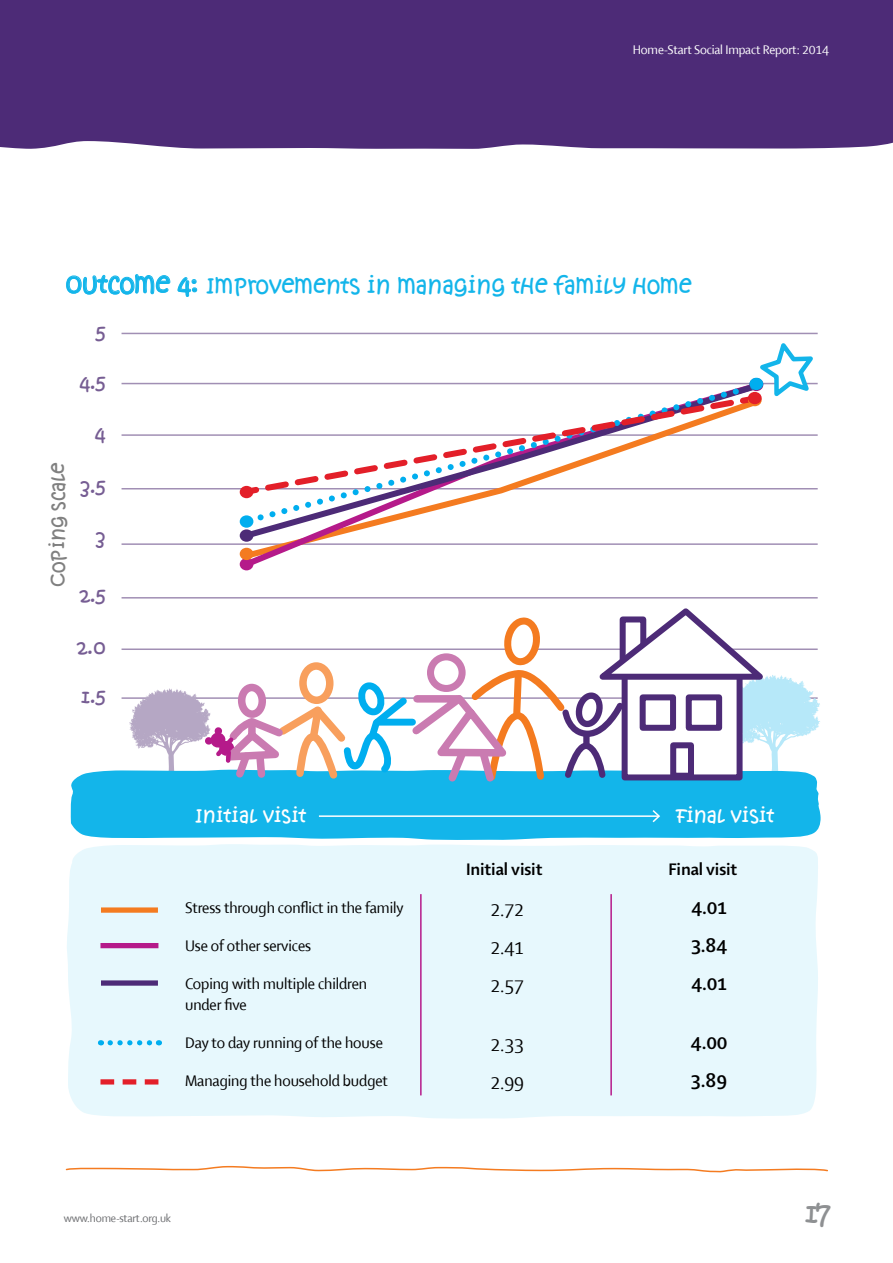
<style>
.page{position:relative;width:893px;height:1263px;background:#fff}
.page>*{position:absolute;margin:0;border:0;box-sizing:border-box;transform-origin:0 0}
.t1{font:31.95px "Kristen Not So ITC";color:#8e9092}
.t2{font:24px "Kristen Not So ITC";letter-spacing:-.005em;color:#13b5ea}
.t3{font:21.9px "Kristen Not So ITC";color:#765d93}
.t4{font:21px "Kristen Not So ITC";letter-spacing:-.005em;color:#fff}
.t5{font:21px "Kristen Not So ITC";letter-spacing:-.005em;color:#808080}
.t6{font:19.5px/38px "Shaker R";letter-spacing:-.005em;color:#000;text-align:justify}
.t7{font:700 19.5px/38px "Shaker 2";letter-spacing:-.005em;color:#000;text-align:justify}
.t8{font:700 18px "Shaker 2";letter-spacing:-.005em;color:#000}
.t9{font:16.5px/21px "Shaker R";letter-spacing:-.005em;color:#000}
.t10{font:13.5px "Shaker R";letter-spacing:-.01em;color:#fff}
.t11{font:12px "Shaker R";letter-spacing:-.01em;color:#6d6e71}
.s1{font-size:27px}
</style>
<div class="page">
<svg style="left:66px;top:274px;width:105px;height:21px"></svg>
<svg style="left:177px;top:277px;width:20px;height:20px"></svg>
<div style="left:67px;top:844px;width:751px;height:275px;background:#e7f8fd"></div>
<div style="left:101px;top:907px;width:57px;height:6px;background:#f47b20"></div>
<div style="left:101px;top:980px;width:57px;height:6px;background:#4d2b77"></div>
<div style="left:100px;top:943px;width:58px;height:5px;background:#b51a8a"></div>
<svg style="left:110px;top:1040px;width:49px;height:5px"></svg>
<svg style="left:100px;top:1079px;width:58px;height:5px"></svg>
<hr style="left:610px;top:894px;width:2px;height:201px;background:#b51a8a">
<hr style="left:420px;top:894px;width:2px;height:201px;background:#b51a8a">
<hr style="left:122px;top:597px;width:696px;height:1px;background:#a18fb4">
<hr style="left:122px;top:697px;width:696px;height:2px;background:#a18fb4">
<hr style="left:122px;top:648px;width:696px;height:2px;background:#a18fb4">
<hr style="left:122px;top:434px;width:696px;height:2px;background:#a18fb4">
<hr style="left:122px;top:383px;width:696px;height:1px;background:#a18fb4">
<hr style="left:122px;top:333px;width:696px;height:1px;background:#a18fb4">
<hr style="left:122px;top:543px;width:696px;height:2px;background:#a18fb4">
<hr style="left:122px;top:488px;width:696px;height:1px;background:#a18fb4">
<svg style="left:240px;top:543px;width:520px;height:28px"></svg>
<svg style="left:240px;top:382px;width:521px;height:161px"></svg>
<svg style="left:253px;top:382px;width:502px;height:143px"></svg>
<svg style="left:240px;top:392px;width:519px;height:106px"></svg>
<div style="left:240px;top:558px;width:13px;height:12px;background:#b51a8a;border-radius:50%"></div>
<div style="left:240px;top:548px;width:13px;height:12px;background:#f47b20;border-radius:50%"></div>
<svg style="left:748px;top:394px;width:14px;height:12px"></svg>
<div style="left:240px;top:529px;width:13px;height:13px;background:#4d2b77;border-radius:50%"></div>
<div style="left:240px;top:515px;width:13px;height:13px;background:#00aeef;border-radius:50%"></div>
<svg style="left:749px;top:378px;width:14px;height:12px"></svg>
<div style="left:240px;top:486px;width:13px;height:12px;background:#e31f29;border-radius:50%"></div>
<div style="left:748px;top:392px;width:14px;height:12px;background:#e31f29;border-radius:50%"></div>
<div style="left:70px;top:770px;width:751px;height:70px;background:#13b5ea"></div>
<svg style="left:129px;top:608px;width:691px;height:180px"></svg>
<div style="left:303px;top:666px;width:27px;height:34px;background:#fff;border-radius:50%"></div>
<div style="left:299px;top:662px;width:35px;height:42px;border:8px solid #f89f5d;border-radius:50%"></div>
<div style="left:241px;top:687px;width:21px;height:27px;background:#fff;border-radius:50%"></div>
<div style="left:238px;top:683px;width:28px;height:35px;border:8px solid #ca7bb1;border-radius:50%"></div>
<svg style="left:65px;top:1165px;width:763px;height:8px"></svg>
<div style="left:0;top:0;width:893px;height:149px;background:#4d2b77"></div>
<svg style="left:752px;top:343px;width:66px;height:60px"></svg>
<hr style="left:319px;top:815px;width:340px;height:2px;background:#fff">
<svg style="left:651px;top:808px;width:10px;height:16px"></svg>
<p class="t10" style="left:633px;top:43px;width:198px">Home-Start Social Impact Report: 2014</p>
<h2 class="t2" style="left:66px;top:272px;width:627px"><span class="s1">OUTCOME 4:</span> IMPROVEMENTS IN MANAGING THE FAMILY HOME</h2>
<h3 class="t3" style="left:96px;top:320px;width:11px">5</h3>
<h3 class="t3" style="left:80px;top:370px;width:28px">4.5</h3>
<p class="t5" style="left:46px;top:587px;width:126px;rotate:-90deg">COPING SCALE</p>
<h3 class="t3" style="left:95px;top:421px;width:12px">4</h3>
<h3 class="t3" style="left:81px;top:474px;width:26px">3.5</h3>
<h3 class="t3" style="left:96px;top:525px;width:11px">3</h3>
<h3 class="t3" style="left:79px;top:583px;width:28px">2.5</h3>
<h3 class="t3" style="left:77px;top:635px;width:30px">2.0</h3>
<h3 class="t3" style="left:82px;top:684px;width:25px">1.5</h3>
<p class="t4" style="left:195px;top:804px;width:113px">INITIAL VISIT</p>
<p class="t4" style="left:676px;top:804px;width:100px">FINAL VISIT</p>
<p class="t9" style="left:185px;top:898px;width:220px">Stress through conflict in the family</p>
<p class="t9" style="left:185px;top:936px;width:128px">Use of other services</p>
<p class="t9" style="left:185px;top:974px;width:184px">Coping with multiple children under five</p>
<p class="t9" style="left:185px;top:1033px;width:199px">Day to day running of the house</p>
<p class="t9" style="left:185px;top:1071px;width:204px">Managing the household budget</p>
<p class="t8" style="left:466px;top:857px;width:78px">Initial visit</p>
<p class="t8" style="left:668px;top:857px;width:70px">Final visit</p>
<p class="t6" style="left:490px;top:891px;width:35px">2.72<br>2.41<br>2.57</p>
<p class="t6" style="left:490px;top:1026px;width:35px">2.33<br>2.99</p>
<p class="t7" style="left:691px;top:888px;width:37px">4.01<br>3.84<br>4.01</p>
<p class="t7" style="left:691px;top:1023px;width:38px">4.00<br>3.89</p>
<p class="t11" style="left:64px;top:1212px;width:109px">www.home-start.org.uk</p>
<h1 class="t1" style="left:805px;top:1195px;width:27px">17</h1>
</div>
